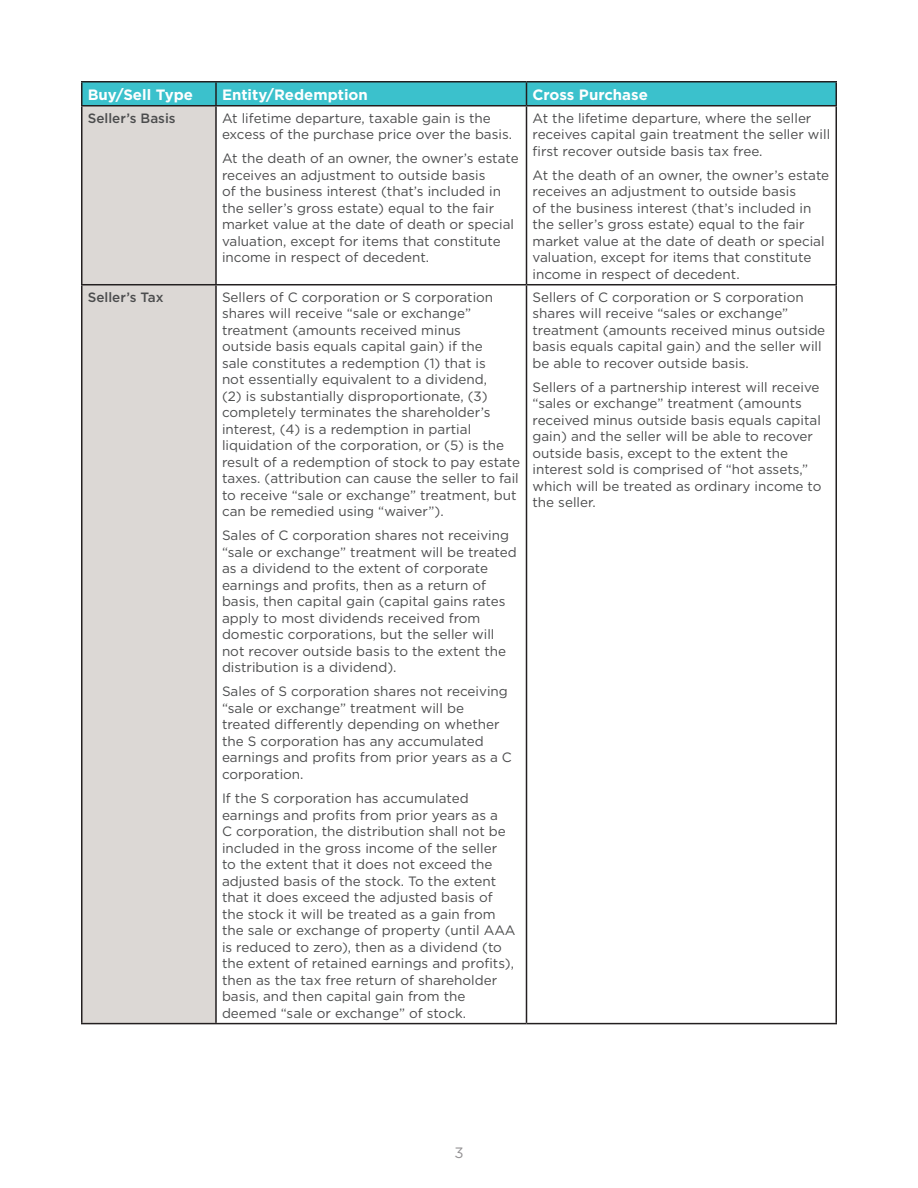
<style>
.page{position:relative;width:918px;height:1188px;background:#fff}
.page>*{position:absolute;margin:0;border:0;box-sizing:border-box;transform-origin:0 0}
.t1{font:700 15px "Gotham";color:#fff}
.t2{font:15px "Gotham";color:#939193}
.t3{font:13.5px/16.5px "Gotham";color:#4b4c4d}
.t4{font:500 13.5px "Gotham";color:#4b4c4d}
</style>
<div class="page">
<div style="left:82px;top:106px;width:134px;height:917px;background:#dcd8d5"></div>
<hr style="left:81px;top:81px;width:135px;height:1px;background:#231f20">
<hr style="left:216px;top:81px;width:310px;height:1px;background:#231f20">
<hr style="left:526px;top:81px;width:311px;height:1px;background:#231f20">
<div style="left:81px;top:82px;width:756px;height:23px;background:#3bc1cc"></div>
<hr style="left:81px;top:105px;width:135px;height:1px;background:#231f20">
<hr style="left:81px;top:107px;width:1px;height:177px;background:#231f20">
<hr style="left:216px;top:105px;width:310px;height:1px;background:#231f20">
<hr style="left:215px;top:107px;width:2px;height:177px;background:#231f20">
<hr style="left:526px;top:105px;width:311px;height:1px;background:#231f20">
<hr style="left:526px;top:107px;width:1px;height:177px;background:#231f20">
<hr style="left:836px;top:107px;width:1px;height:177px;background:#231f20">
<hr style="left:81px;top:284px;width:135px;height:1px;background:#231f20">
<hr style="left:81px;top:285px;width:1px;height:738px;background:#231f20">
<hr style="left:216px;top:284px;width:310px;height:1px;background:#231f20">
<hr style="left:215px;top:285px;width:2px;height:738px;background:#231f20">
<hr style="left:526px;top:284px;width:311px;height:1px;background:#231f20">
<hr style="left:526px;top:285px;width:1px;height:738px;background:#231f20">
<hr style="left:836px;top:285px;width:1px;height:738px;background:#231f20">
<hr style="left:81px;top:1023px;width:135px;height:1px;background:#231f20">
<hr style="left:216px;top:1023px;width:310px;height:1px;background:#231f20">
<hr style="left:526px;top:1023px;width:311px;height:1px;background:#231f20">
<p class="t1" style="left:88px;top:84px;width:107px">Buy/Sell Type</p>
<p class="t1" style="left:222px;top:84px;width:147px">Entity/Redemption</p>
<p class="t1" style="left:532px;top:84px;width:117px">Cross Purchase</p>
<p class="t4" style="left:88px;top:109px;width:89px">Seller’s Basis</p>
<p class="t3" style="left:222px;top:109px;width:292px">At lifetime departure, taxable gain is the excess of the purchase price over the basis.</p>
<p class="t3" style="left:222px;top:150px;width:298px">At the death of an owner, the owner’s estate receives an adjustment to outside basis<br>of the business interest (that’s included in the seller’s gross estate) equal to the fair market value at the date of death or special valuation, except for items that constitute income in respect of decedent.</p>
<p class="t3" style="left:532px;top:109px;width:299px">At the lifetime departure, where the seller receives capital gain treatment the seller will first recover outside basis tax free.</p>
<p class="t3" style="left:532px;top:166px;width:298px">At the death of an owner, the owner’s estate receives an adjustment to outside basis<br>of the business interest (that’s included in the seller’s gross estate) equal to the fair market value at the date of death or special valuation, except for items that constitute income in respect of decedent.</p>
<p class="t4" style="left:88px;top:288px;width:77px">Seller’s Tax</p>
<p class="t3" style="left:222px;top:288px;width:300px">Sellers of C corporation or S corporation shares will receive “sale or exchange” treatment (amounts received minus<br>outside basis equals capital gain) if the<br>sale constitutes a redemption (1) that is<br>not essentially equivalent to a dividend,<br>(2) is substantially disproportionate, (3) completely terminates the shareholder’s interest, (4) is a redemption in partial liquidation of the corporation, or (5) is the result of a redemption of stock to pay estate taxes. (attribution can cause the seller to fail to receive “sale or exchange” treatment, but can be remedied using “waiver”).</p>
<p class="t3" style="left:222px;top:527px;width:296px">Sales of C corporation shares not receiving “sale or exchange” treatment will be treated as a dividend to the extent of corporate earnings and profits, then as a return of basis, then capital gain (capital gains rates apply to most dividends received from domestic corporations, but the seller will not recover outside basis to the extent the distribution is a dividend).</p>
<p class="t3" style="left:222px;top:683px;width:291px">Sales of S corporation shares not receiving “sale or exchange” treatment will be treated differently depending on whether the S corporation has any accumulated earnings and profits from prior years as a C corporation.</p>
<p class="t3" style="left:222px;top:790px;width:295px">If the S corporation has accumulated earnings and profits from prior years as a<br>C corporation, the distribution shall not be included in the gross income of the seller<br>to the extent that it does not exceed the adjusted basis of the stock. To the extent that it does exceed the adjusted basis of the stock it will be treated as a gain from the sale or exchange of property (until AAA is reduced to zero), then as a dividend (to the extent of retained earnings and profits), then as the tax free return of shareholder basis, and then capital gain from the deemed “sale or exchange” of stock.</p>
<p class="t3" style="left:532px;top:288px;width:294px">Sellers of C corporation or S corporation shares will receive “sales or exchange” treatment (amounts received minus outside basis equals capital gain) and the seller will be able to recover outside basis.</p>
<p class="t3" style="left:532px;top:378px;width:291px">Sellers of a partnership interest will receive “sales or exchange” treatment (amounts received minus outside basis equals capital gain) and the seller will be able to recover outside basis, except to the extent the interest sold is comprised of “hot assets,” which will be treated as ordinary income to the seller.</p>
<p class="t2" style="left:454px;top:1143px;width:11px">3</p>
</div>
